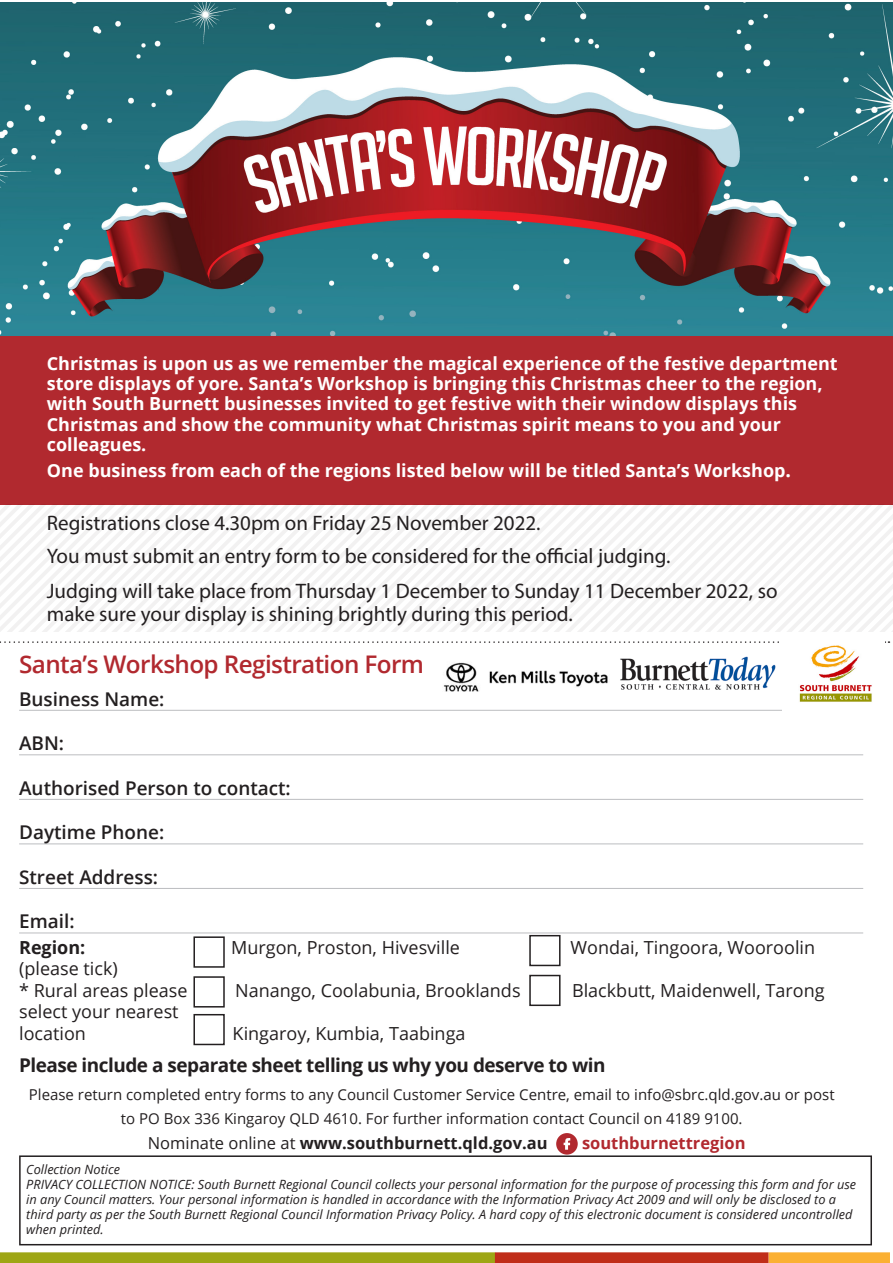
<style>
.page{position:relative;width:893px;height:1263px;background:#fff}
.page>*{position:absolute;margin:0;border:0;box-sizing:border-box;transform-origin:0 0}
.t1{font:600 24.3px "Open Sans";letter-spacing:-.025em;color:#b1292f}
.t2{font:21px/22.5px "Myriad Pro";color:#231f20}
.t3{font:600 18.9px "Open Sans";color:#231f20}
.t4{font:700 18.9px "Open Sans";letter-spacing:-.025em;color:#231f20}
.t5{font:700 18px/20.2px "Open Sans";color:#fff}
.t6{font:18px "Open Sans";color:#231f20}
.t7{font:700 18px "Open Sans";color:#231f20}
.t8{font:700 16.5px "Open Sans";color:#231f20}
.t9{font:700 16.5px "Open Sans";color:#b1292f}
.t10{font:15px/23.7px "Open Sans";color:#231f20;text-align:center}
.t11{font:italic 12.75px/15px "Open Sans";color:#231f20}
.s1{font-size:19.5px}
.s2{font-weight:400}
</style>
<div class="page">
<img style="left:0;top:2px;width:893px;height:334px">
<div style="left:0;top:336px;width:893px;height:168px;background:#b1292f"></div>
<div style="left:0;top:1252px;width:495px;height:11px;background:#9ea615"></div>
<div style="left:768px;top:1252px;width:122px;height:11px;background:#fbb033"></div>
<div style="left:495px;top:1252px;width:273px;height:11px;background:#c02d19"></div>
<svg style="left:0;top:641px;width:889px;height:2px"></svg>
<hr style="left:19px;top:710px;width:844px;height:1px;background:#bcbdc0">
<hr style="left:19px;top:754px;width:844px;height:1px;background:#bcbdc0">
<hr style="left:19px;top:799px;width:844px;height:1px;background:#bcbdc0">
<hr style="left:19px;top:843px;width:844px;height:1px;background:#bcbdc0">
<hr style="left:19px;top:888px;width:844px;height:1px;background:#bcbdc0">
<hr style="left:19px;top:932px;width:844px;height:1px;background:#bcbdc0">
<svg style="left:556px;top:1133px;width:22px;height:21px"></svg>
<img style="left:782px;top:642px;width:102px;height:69px">
<div style="left:19px;top:1155px;width:853px;height:90px;border:2px solid #231f20"></div>
<img style="left:620px;top:656px;width:156px;height:34px">
<svg style="left:0;top:504px;width:893px;height:127px"></svg>
<div style="left:529px;top:935px;width:32px;height:31px;border:2px solid #231f20"></div>
<div style="left:193px;top:936px;width:32px;height:32px;border:2px solid #231f20"></div>
<div style="left:193px;top:976px;width:32px;height:31px;border:2px solid #231f20"></div>
<div style="left:193px;top:1014px;width:32px;height:31px;border:2px solid #231f20"></div>
<div style="left:529px;top:975px;width:32px;height:31px;border:2px solid #231f20"></div>
<img style="left:443px;top:662px;width:165px;height:30px">
<p class="t5" style="left:47px;top:353px;width:792px">Christmas is upon us as we remember the magical experience of the festive department store displays of yore. Santa’s Workshop is bringing this Christmas cheer to the region, with South Burnett businesses invited to get festive with their window displays this Christmas and show the community what Christmas spirit means to you and your colleagues.</p>
<p class="t5" style="left:47px;top:460px;width:746px">One business from each of the regions listed below will be titled Santa’s Workshop<span class="s1">.</span></p>
<p class="t2" style="left:47px;top:511px;width:495px">Registrations close 4.30pm on Friday 25 November 2022.</p>
<p class="t2" style="left:47px;top:544px;width:625px">You must submit an entry form to be considered for the official judging.</p>
<p class="t2" style="left:47px;top:580px;width:732px">Judging will take place from Thursday 1 December to Sunday 11 December 2022, so make sure your display is shining brightly during this period.</p>
<p class="t1" style="left:19px;top:647px;width:406px">Santa’s Workshop Registration Form</p>
<p class="t3" style="left:19px;top:686px;width:147px">Business Name:</p>
<p class="t3" style="left:19px;top:730px;width:47px">ABN:</p>
<p class="t3" style="left:19px;top:775px;width:273px">Authorised Person to contact:</p>
<p class="t3" style="left:19px;top:819px;width:147px">Daytime Phone:</p>
<p class="t3" style="left:19px;top:864px;width:141px">Street Address:</p>
<p class="t3" style="left:19px;top:908px;width:57px">Email:</p>
<p class="t7" style="left:19px;top:934px;width:68px">Region:</p>
<p class="t6" style="left:231px;top:935px;width:230px">Murgon, Proston, Hivesville</p>
<p class="t6" style="left:571px;top:935px;width:246px">Wondai, Tingoora, Wooroolin</p>
<p class="t6" style="left:19px;top:956px;width:100px">(please tick)</p>
<p class="t6" style="left:19px;top:978px;width:170px">* Rural areas please</p>
<p class="t6" style="left:235px;top:978px;width:287px">Nanango, Coolabunia, Brooklands</p>
<p class="t6" style="left:572px;top:978px;width:254px">Blackbutt, Maidenwell, Tarong</p>
<p class="t6" style="left:19px;top:999px;width:161px">select your nearest</p>
<p class="t6" style="left:19px;top:1021px;width:68px">location</p>
<p class="t6" style="left:233px;top:1021px;width:234px">Kingaroy, Kumbia, Taabinga</p>
<p class="t4" style="left:19px;top:1052px;width:588px">Please include a separate sheet telling us why you deserve to win</p>
<p class="t10" style="left:29px;top:1082px;width:807px">Please return completed entry forms to any Council Customer Service Centre, email to info@sbrc.qld.gov.au or post to PO Box 336 Kingaroy QLD 4610. For further information contact Council on 4189 9100.</p>
<p class="t8" style="left:148px;top:1132px;width:401px"><span class="s2">Nominate online at</span> www.southburnett.qld.gov.au</p>
<p class="t9" style="left:582px;top:1132px;width:165px">southburnettregion</p>
<p class="t11" style="left:26px;top:1162px;width:95px">Collection Notice</p>
<p class="t11" style="left:26px;top:1177px;width:831px">PRIVACY COLLECTION NOTICE: South Burnett Regional Council collects your personal information for the purpose of processing this form and for use in any Council matters. Your personal information is handled in accordance with the Information Privacy Act 2009 and will only be disclosed to a third party as per the South Burnett Regional Council Information Privacy Policy. A hard copy of this electronic document is considered uncontrolled when printed.</p>
</div>
